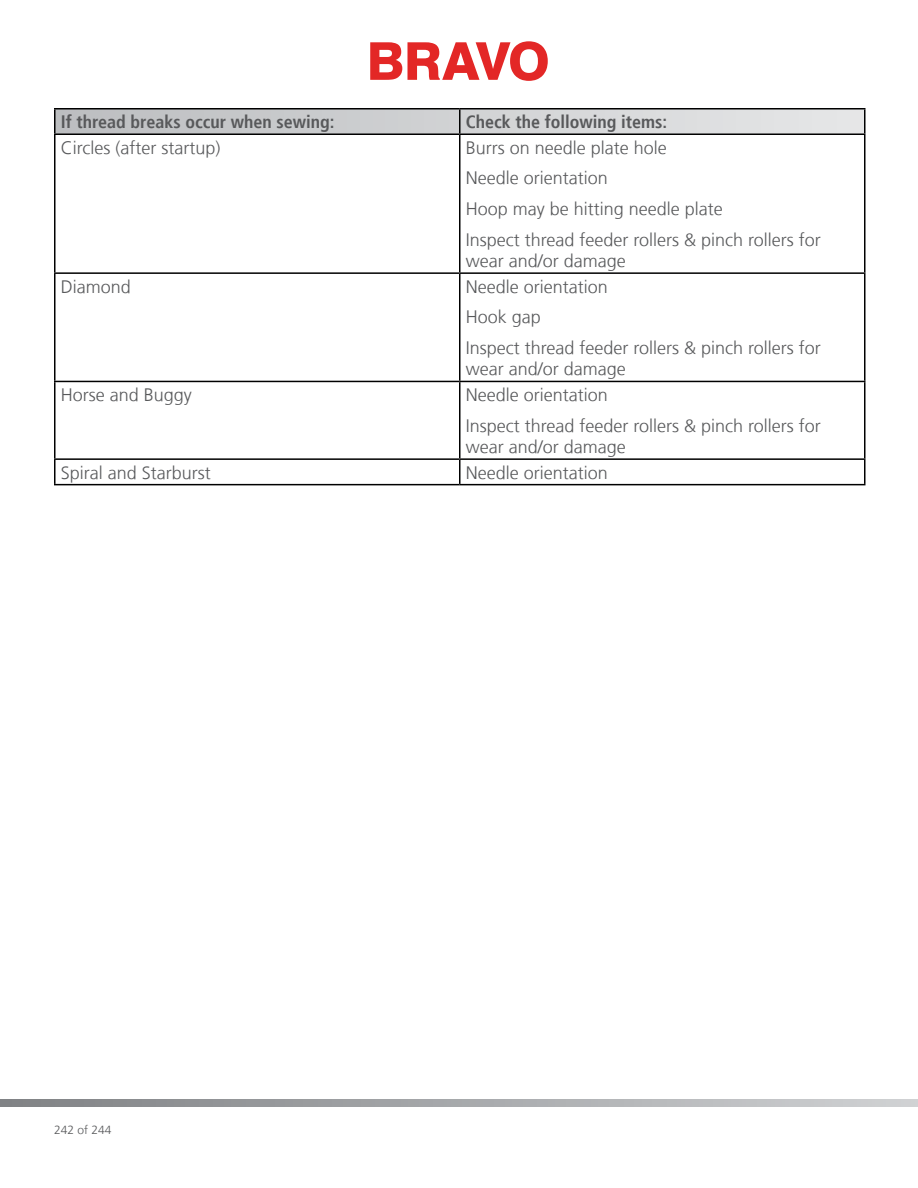
<style>
.page{position:relative;width:918px;height:1188px;background:#fff}
.page>*{position:absolute;margin:0;border:0;box-sizing:border-box;transform-origin:0 0}
.t1{font:300 18px/30.6px "Frutiger";color:#58595b}
.t2{font:700 condensed 18px "Frutiger";color:#58595b}
.t3{font:300 12px "Frutiger";color:#58595b}
</style>
<div class="page">
<svg style="left:1px;top:1099px;width:917px;height:8px"></svg>
<svg style="left:370px;top:41px;width:178px;height:40px"></svg>
<hr style="left:54px;top:108px;width:406px;height:2px;background:#000">
<hr style="left:54px;top:110px;width:2px;height:24px;background:#000">
<hr style="left:460px;top:108px;width:406px;height:2px;background:#000">
<svg style="left:55px;top:109px;width:810px;height:25px"></svg>
<hr style="left:864px;top:110px;width:2px;height:24px;background:#000">
<hr style="left:54px;top:134px;width:406px;height:1px;background:#000">
<hr style="left:54px;top:135px;width:2px;height:137px;background:#000">
<hr style="left:460px;top:134px;width:406px;height:1px;background:#000">
<hr style="left:459px;top:135px;width:1px;height:137px;background:#000">
<hr style="left:864px;top:135px;width:2px;height:137px;background:#000">
<hr style="left:54px;top:272px;width:406px;height:2px;background:#000">
<hr style="left:54px;top:274px;width:2px;height:107px;background:#000">
<hr style="left:460px;top:272px;width:406px;height:2px;background:#000">
<hr style="left:459px;top:274px;width:1px;height:107px;background:#000">
<hr style="left:864px;top:274px;width:2px;height:107px;background:#000">
<hr style="left:54px;top:381px;width:406px;height:1px;background:#000">
<hr style="left:54px;top:382px;width:2px;height:76px;background:#000">
<hr style="left:460px;top:381px;width:406px;height:1px;background:#000">
<hr style="left:459px;top:382px;width:1px;height:76px;background:#000">
<hr style="left:864px;top:382px;width:2px;height:76px;background:#000">
<hr style="left:54px;top:458px;width:406px;height:2px;background:#000">
<hr style="left:54px;top:460px;width:2px;height:24px;background:#000">
<hr style="left:460px;top:458px;width:406px;height:2px;background:#000">
<svg style="left:459px;top:460px;width:1px;height:24px"></svg>
<hr style="left:864px;top:460px;width:2px;height:24px;background:#000">
<hr style="left:54px;top:484px;width:406px;height:1px;background:#000">
<hr style="left:460px;top:484px;width:406px;height:1px;background:#000">
<p class="t2" style="left:61px;top:111px;width:275px">If thread breaks occur when sewing:</p>
<p class="t2" style="left:466px;top:111px;width:203px">Check the following items:</p>
<p class="t1" style="left:61px;top:132px;width:161px">Circles (after startup)</p>
<p class="t1" style="left:466px;top:132px;width:357px">Burrs on needle plate hole<br>Needle orientation<br>Hoop may be hitting needle plate<br>Inspect thread feeder rollers &amp; pinch rollers for</p>
<p class="t1" style="left:466px;top:246px;width:162px">wear and/or damage</p>
<p class="t1" style="left:61px;top:271px;width:72px">Diamond</p>
<p class="t1" style="left:466px;top:271px;width:357px">Needle orientation<br>Hook gap<br>Inspect thread feeder rollers &amp; pinch rollers for</p>
<p class="t1" style="left:466px;top:354px;width:162px">wear and/or damage</p>
<p class="t1" style="left:61px;top:379px;width:133px">Horse and Buggy</p>
<p class="t1" style="left:466px;top:379px;width:357px">Needle orientation<br>Inspect thread feeder rollers &amp; pinch rollers for</p>
<p class="t1" style="left:466px;top:432px;width:162px">wear and/or damage</p>
<p class="t1" style="left:61px;top:457px;width:152px">Spiral and Starburst</p>
<p class="t1" style="left:466px;top:457px;width:144px">Needle orientation</p>
<p class="t3" style="left:54px;top:1123px;width:59px">242 of 244</p>
</div>
